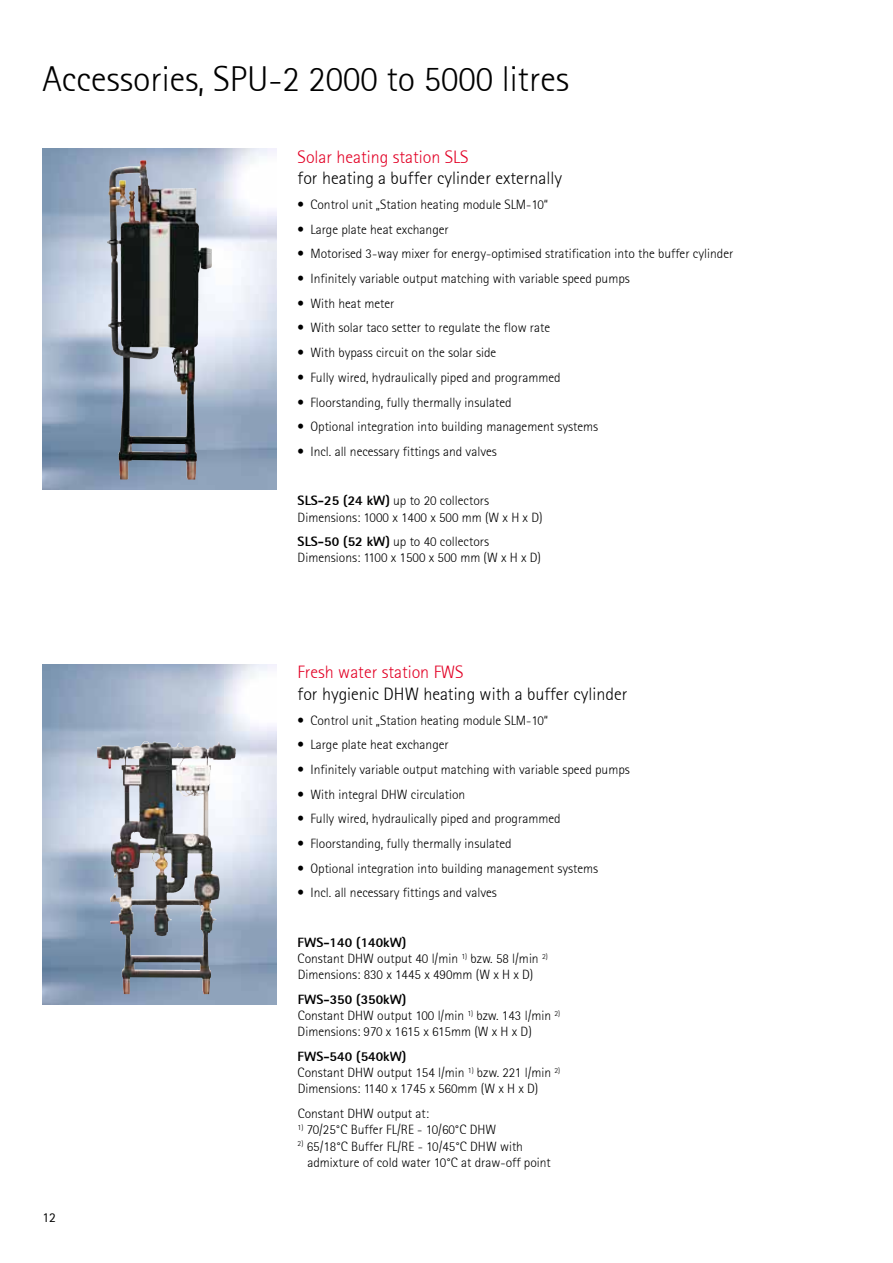
<style>
.page{position:relative;width:893px;height:1263px;background:#fff}
.page>*{position:absolute;margin:0;border:0;box-sizing:border-box;transform-origin:0 0}
.t1{font:36px "Rotis Sans Serif Light 45";color:#000}
.t2{font:18px "Rotis Sans Serif Light 45";color:#000}
.t3{font:18px "Rotis Sans Serif Light 45";color:#e20025}
.t4{font:13.5px/16.2px "Rotis Sans Serif Light 45";color:#000}
.t5{font:13.5px "Rotis Sans Serif Extra Bold 75";color:#000}
.t6{font:13.5px "Rotis Sans Serif 55";color:#000}
.s1{font-family:"Rotis Sans Serif Extra Bold 75"}
</style>
<div class="page">
<img style="left:43px;top:664px;width:233px;height:341px">
<img style="left:43px;top:149px;width:233px;height:340px">
<img style="left:97px;top:741px;width:48px;height:93px">
<img style="left:107px;top:160px;width:34px;height:289px">
<h1 class="t1" style="left:43px;top:58px;width:528px">Accessories, SPU-2 2000 to 5000 litres</h1>
<h2 class="t3" style="left:298px;top:146px;width:172px">Solar heating station SLS</h2>
<h2 class="t2" style="left:298px;top:168px;width:266px">for heating a buffer cylinder externally</h2>
<p class="t4" style="left:298px;top:196px;width:252px">• Control unit „Station heating module SLM-10“</p>
<p class="t4" style="left:298px;top:221px;width:153px">• Large plate heat exchanger</p>
<p class="t4" style="left:298px;top:246px;width:437px">• Motorised 3-way mixer for energy-optimised stratification into the buffer cylinder</p>
<p class="t4" style="left:298px;top:270px;width:334px">• Infinitely variable output matching with variable speed pumps</p>
<p class="t4" style="left:298px;top:295px;width:98px">• With heat meter</p>
<p class="t4" style="left:298px;top:320px;width:254px">• With solar taco setter to regulate the flow rate</p>
<p class="t4" style="left:298px;top:344px;width:200px">• With bypass circuit on the solar side</p>
<p class="t4" style="left:298px;top:369px;width:264px">• Fully wired, hydraulically piped and programmed</p>
<p class="t4" style="left:298px;top:394px;width:215px">• Floorstanding, fully thermally insulated</p>
<p class="t4" style="left:298px;top:419px;width:302px">• Optional integration into building management systems</p>
<p class="t4" style="left:298px;top:443px;width:201px">• Incl. all necessary fittings and valves</p>
<p class="t4" style="left:298px;top:493px;width:246px"><span class="s1">SLS-25 (24 kW)</span> up to 20 collectors<br>Dimensions: 1000 x 1400 x 500 mm (W x H x D)</p>
<p class="t4" style="left:298px;top:534px;width:245px"><span class="s1">SLS-50 (52 kW)</span> up to 40 collectors<br>Dimensions: 1100 x 1500 x 500 mm (W x H x D)</p>
<p class="t6" style="left:43px;top:1210px;width:15px">12</p>
<h2 class="t3" style="left:298px;top:662px;width:167px">Fresh water station FWS</h2>
<h2 class="t2" style="left:298px;top:683px;width:331px">for hygienic DHW heating with a buffer cylinder</h2>
<p class="t4" style="left:298px;top:712px;width:252px">• Control unit „Station heating module SLM-10“</p>
<p class="t4" style="left:298px;top:736px;width:153px">• Large plate heat exchanger</p>
<p class="t4" style="left:298px;top:761px;width:334px">• Infinitely variable output matching with variable speed pumps</p>
<p class="t4" style="left:298px;top:786px;width:169px">• With integral DHW circulation</p>
<p class="t4" style="left:298px;top:811px;width:264px">• Fully wired, hydraulically piped and programmed</p>
<p class="t4" style="left:298px;top:835px;width:215px">• Floorstanding, fully thermally insulated</p>
<p class="t4" style="left:298px;top:860px;width:302px">• Optional integration into building management systems</p>
<p class="t4" style="left:298px;top:885px;width:201px">• Incl. all necessary fittings and valves</p>
<p class="t5" style="left:298px;top:934px;width:110px">FWS-140 (140kW)</p>
<p class="t4" style="left:298px;top:950px;width:252px">Constant DHW output 40 l/min <sup>1)</sup> bzw. 58 l/min <sup>2)<br></sup>Dimensions: 830 x 1445 x 490mm (W x H x D)</p>
<p class="t5" style="left:298px;top:991px;width:110px">FWS-350 (350kW)</p>
<p class="t4" style="left:298px;top:1007px;width:264px">Constant DHW output 100 l/min <sup>1)</sup> bzw. 143 l/min <sup>2)<br></sup>Dimensions: 970 x 1615 x 615mm (W x H x D)</p>
<p class="t5" style="left:298px;top:1048px;width:110px">FWS-540 (540kW)</p>
<p class="t4" style="left:298px;top:1065px;width:264px">Constant DHW output 154 l/min <sup>1)</sup> bzw. 221 l/min <sup>2)<br></sup>Dimensions: 1140 x 1745 x 560mm (W x H x D)</p>
<p class="t4" style="left:298px;top:1105px;width:133px">Constant DHW output at:</p>
<p class="t4" style="left:298px;top:1122px;width:200px"><sup>1)</sup> 70/25°C Buffer FL/RE - 10/60°C DHW</p>
<p class="t4" style="left:307px;top:1138px;width:245px;text-indent:-10px"><sup>2)</sup> 65/18°C Buffer FL/RE - 10/45°C DHW with admixture of cold water 10°C at draw-off point</p>
</div>
